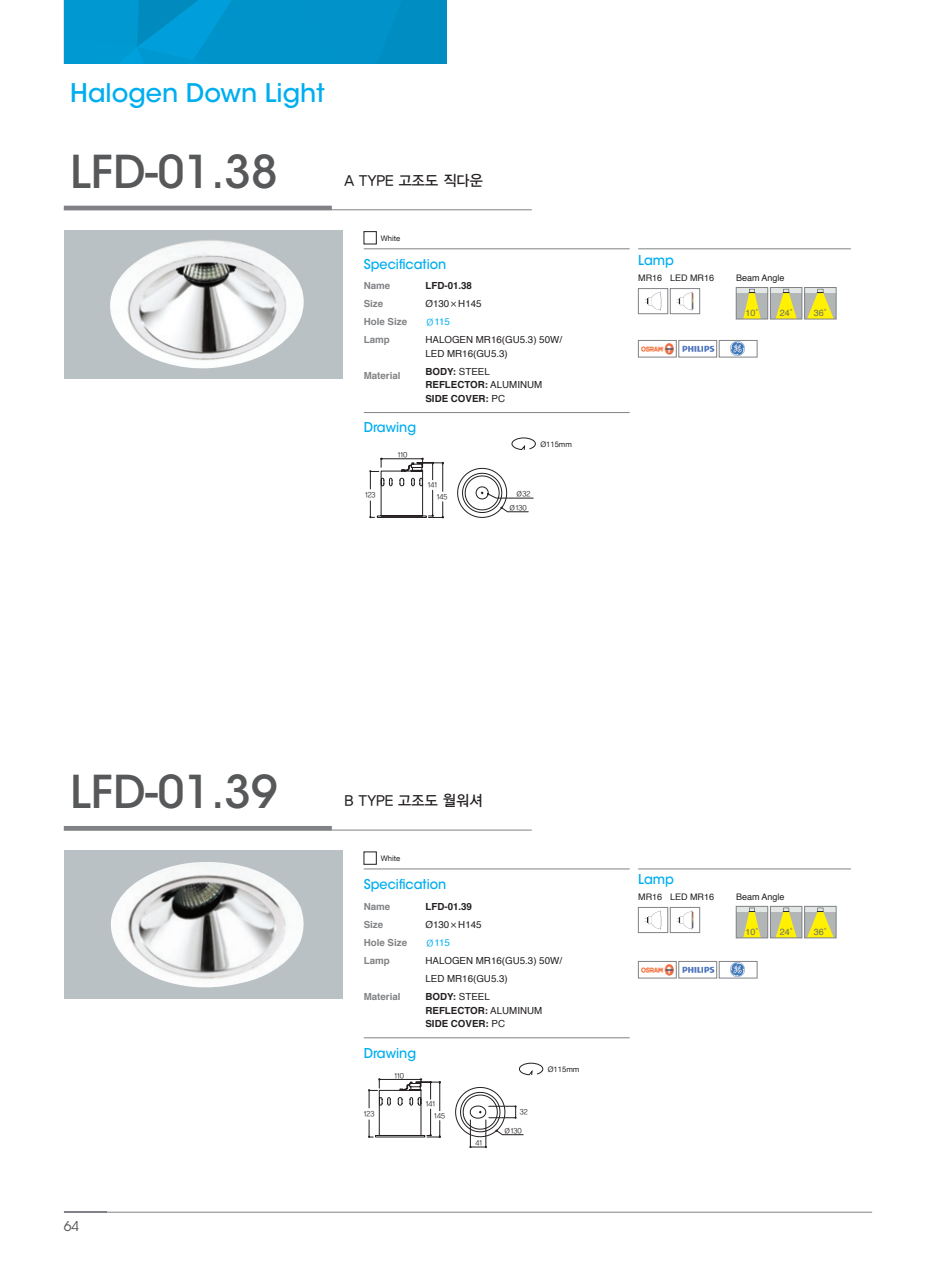
<style>
.page{position:relative;width:936px;height:1276px;background:#fff}
.page>*{position:absolute;margin:0;border:0;box-sizing:border-box;transform-origin:0 0}
.t1{font:500 45px "ITC Avant Garde Std";color:#57585a}
.t2{font:500 25.5px "ITC Avant Garde Std";color:#00aeef}
.t3{font:15px "YDVYGO13";letter-spacing:.005em;color:#231f20;scale:.95 1}
.본문_제목{font:500 13.5px "ITC Avant Garde Std";color:#00aeef;scale:.95 1}
.t4{font:13.5px "ITC Avant Garde Std";color:#57585a}
.본문1-2{font:700 9.75px "Helvetica";color:#231f20}
.본문1-2-2{font:9.75px "Helvetica";color:#231f20}
.본문1{font:700 9.75px "Helvetica";color:#808285}
.본문1-2-3{font:9.75px "Helvetica";letter-spacing:-.035em;color:#00aeef}
.본문1-2-4{font:9px "Helvetica";color:#231f20}
.본문1-2-5{font:9px "Helvetica";color:#6c6d70}
.t5{font:7.65px "Helvetica Neue";color:#231f20}
.t6{font:7.5px "YDVYGO12";color:#231f20}
.s1{font-family:"YDVYGO13"}
.s2{font-family:"YDVYGO12"}
.s3{font-weight:400}
</style>
<div class="page">
<hr style="left:364px;top:248px;width:265px;height:1px;background:#808285">
<hr style="left:364px;top:868px;width:265px;height:1px;background:#808285">
<hr style="left:364px;top:412px;width:265px;height:1px;background:#808285">
<hr style="left:364px;top:1037px;width:265px;height:1px;background:#808285">
<div style="left:364px;top:231px;width:12px;height:13px;border:1px solid #231f20"></div>
<hr style="left:64px;top:209px;width:467px;height:1px;background:#808285">
<hr style="left:64px;top:829px;width:467px;height:1px;background:#808285">
<hr style="left:64px;top:206px;width:268px;height:4px;background:#808285">
<hr style="left:64px;top:826px;width:268px;height:4px;background:#808285">
<hr style="left:638px;top:868px;width:212px;height:1px;background:#808285">
<hr style="left:638px;top:248px;width:212px;height:1px;background:#808285">
<img style="left:641px;top:343px;width:32px;height:11px">
<div style="left:638px;top:340px;width:38px;height:17px;border:1px solid #808285"></div>
<img style="left:682px;top:345px;width:32px;height:7px">
<div style="left:678px;top:340px;width:38px;height:17px;border:1px solid #808285"></div>
<img style="left:730px;top:342px;width:14px;height:13px">
<div style="left:719px;top:340px;width:38px;height:17px;border:1px solid #808285"></div>
<img style="left:641px;top:964px;width:32px;height:11px">
<div style="left:638px;top:961px;width:38px;height:17px;border:1px solid #808285"></div>
<img style="left:682px;top:966px;width:32px;height:7px">
<div style="left:678px;top:961px;width:38px;height:17px;border:1px solid #808285"></div>
<img style="left:730px;top:963px;width:14px;height:13px">
<div style="left:719px;top:961px;width:38px;height:17px;border:1px solid #808285"></div>
<div style="left:638px;top:288px;width:30px;height:26px;border:1px solid #808285"></div>
<div style="left:736px;top:287px;width:31px;height:32px;background:#b3b6b7"></div>
<div style="left:736px;top:287px;width:31px;height:5px;background:#e2e7e6"></div>
<svg style="left:743px;top:289px;width:17px;height:28px"></svg>
<div style="left:736px;top:287px;width:31px;height:32px;border:1px solid #808285"></div>
<div style="left:770px;top:287px;width:31px;height:32px;background:#b3b6b7"></div>
<div style="left:770px;top:287px;width:31px;height:5px;background:#e2e7e6"></div>
<svg style="left:775px;top:289px;width:21px;height:28px"></svg>
<div style="left:770px;top:287px;width:32px;height:32px;border:1px solid #808285"></div>
<div style="left:804px;top:287px;width:32px;height:32px;background:#b3b6b7"></div>
<div style="left:804px;top:287px;width:32px;height:5px;background:#e2e7e6"></div>
<svg style="left:806px;top:289px;width:27px;height:28px"></svg>
<div style="left:804px;top:287px;width:32px;height:32px;border:1px solid #808285"></div>
<svg style="left:644px;top:291px;width:18px;height:20px"></svg>
<div style="left:670px;top:288px;width:29px;height:26px;border:1px solid #808285"></div>
<svg style="left:676px;top:292px;width:17px;height:18px"></svg>
<div style="left:638px;top:907px;width:30px;height:25px;border:1px solid #808285"></div>
<div style="left:736px;top:906px;width:31px;height:32px;background:#b3b6b7"></div>
<div style="left:736px;top:906px;width:31px;height:5px;background:#e2e7e6"></div>
<svg style="left:743px;top:908px;width:17px;height:28px"></svg>
<div style="left:736px;top:906px;width:31px;height:32px;border:1px solid #808285"></div>
<div style="left:770px;top:906px;width:31px;height:32px;background:#b3b6b7"></div>
<div style="left:770px;top:906px;width:31px;height:5px;background:#e2e7e6"></div>
<svg style="left:775px;top:908px;width:21px;height:28px"></svg>
<div style="left:770px;top:906px;width:32px;height:32px;border:1px solid #808285"></div>
<div style="left:804px;top:906px;width:32px;height:32px;background:#b3b6b7"></div>
<div style="left:804px;top:906px;width:32px;height:5px;background:#e2e7e6"></div>
<svg style="left:806px;top:908px;width:27px;height:28px"></svg>
<div style="left:804px;top:906px;width:32px;height:32px;border:1px solid #808285"></div>
<svg style="left:644px;top:910px;width:18px;height:19px"></svg>
<div style="left:670px;top:907px;width:29px;height:25px;border:1px solid #808285"></div>
<svg style="left:676px;top:910px;width:17px;height:19px"></svg>
<svg style="left:511px;top:437px;width:25px;height:13px"></svg>
<svg style="left:369px;top:458px;width:75px;height:61px"></svg>
<svg style="left:519px;top:1062px;width:24px;height:14px"></svg>
<svg style="left:368px;top:1078px;width:73px;height:60px"></svg>
<svg style="left:457px;top:468px;width:76px;height:50px"></svg>
<svg style="left:455px;top:1087px;width:68px;height:61px"></svg>
<div style="left:488px;top:1106px;width:28px;height:12px;border:1px solid #231f20"></div>
<div style="left:64px;top:230px;width:278px;height:148px;background:#bac1c5"></div>
<img style="left:110px;top:240px;width:194px;height:129px">
<div style="left:64px;top:850px;width:278px;height:149px;background:#bac1c5"></div>
<img style="left:111px;top:862px;width:193px;height:126px">
<hr style="left:64px;top:1212px;width:808px;height:1px;background:#808285">
<hr style="left:64px;top:1211px;width:42px;height:1px;background:#808285">
<svg style="left:64px;top:0;width:382px;height:64px;background:#0093ca"></svg>
<p class="t2" style="left:70px;top:77px;width:256px">Halogen Down Light</p>
<p class="t1" style="left:70px;top:144px;width:209px">LFD-01.38</p>
<p class="t3" style="left:344px;top:171px;width:147px">A TYPE 고조도 직다운</p>
<p class="t5" style="left:381px;top:233px;width:21px">White</p>
<p class="본문_제목" style="left:364px;top:255px;width:88px">Specification</p>
<p class="본문1" style="left:364px;top:278px;width:28px">Name</p>
<p class="본문1" style="left:364px;top:296px;width:21px">Size</p>
<p class="본문1" style="left:364px;top:314px;width:45px">Hole Size</p>
<p class="본문1" style="left:364px;top:332px;width:28px">Lamp</p>
<p class="본문1" style="left:364px;top:368px;width:38px">Material</p>
<p class="본문_제목" style="left:364px;top:419px;width:57px">Drawing</p>
<p class="t6" style="left:397px;top:450px;width:11px">110</p>
<p class="본문1-2" style="left:425px;top:278px;width:48px">LFD-01.38</p>
<p class="본문1-2-2" style="left:425px;top:296px;width:58px">Ø130<span class="s1">×</span>H145</p>
<p class="본문1-2-3" style="left:425px;top:314px;width:26px"><span class="s2">Ø</span>115</p>
<p class="본문1-2-2" style="left:425px;top:332px;width:138px">HALOGEN MR16(GU5.3) 50W/</p>
<p class="본문1-2-2" style="left:425px;top:346px;width:84px">LED MR16(GU5.3)</p>
<p class="본문1-2" style="left:425px;top:363px;width:66px">BODY: <span class="s3">STEEL</span></p>
<p class="본문1-2" style="left:425px;top:377px;width:118px">REFLECTOR: <span class="s3">ALUMINUM</span></p>
<p class="본문1-2" style="left:425px;top:390px;width:81px">SIDE COVER: <span class="s3">PC</span></p>
<p class="t6" style="left:428px;top:480px;width:11px">141</p>
<p class="t5" style="left:540px;top:439px;width:33px">Ø115mm</p>
<p class="t6" style="left:365px;top:490px;width:12px">123</p>
<p class="t6" style="left:437px;top:492px;width:12px">145</p>
<p class="t6" style="left:515px;top:490px;width:16px">Ø32</p>
<p class="t6" style="left:509px;top:503px;width:19px">Ø130</p>
<p class="본문_제목" style="left:638px;top:251px;width:39px">Lamp</p>
<p class="본문1-2-4" style="left:638px;top:271px;width:26px">MR16</p>
<p class="본문1-2-4" style="left:670px;top:271px;width:46px">LED MR16</p>
<p class="본문1-2-4" style="left:736px;top:271px;width:50px">Beam Angle</p>
<p class="본문1-2-5" style="left:745px;top:306px;width:15px">10˚</p>
<p class="본문1-2-5" style="left:779px;top:306px;width:15px">24˚</p>
<p class="본문1-2-5" style="left:813px;top:306px;width:15px">36˚</p>
<p class="t1" style="left:70px;top:764px;width:209px">LFD-01.39</p>
<h3 class="t4" style="left:64px;top:1218px;width:17px">64</h3>
<p class="t3" style="left:344px;top:791px;width:147px">B TYPE 고조도 월워셔</p>
<p class="t5" style="left:381px;top:853px;width:21px">White</p>
<p class="본문_제목" style="left:364px;top:875px;width:88px">Specification</p>
<p class="본문1" style="left:364px;top:899px;width:28px">Name</p>
<p class="본문1" style="left:364px;top:917px;width:21px">Size</p>
<p class="본문1" style="left:364px;top:935px;width:45px">Hole Size</p>
<p class="본문1" style="left:364px;top:953px;width:28px">Lamp</p>
<p class="본문1" style="left:364px;top:989px;width:38px">Material</p>
<p class="본문1-2" style="left:425px;top:899px;width:48px">LFD-01.39</p>
<p class="본문1-2-2" style="left:425px;top:917px;width:58px">Ø130<span class="s1">×</span>H145</p>
<p class="본문1-2-3" style="left:425px;top:935px;width:26px"><span class="s2">Ø</span>115</p>
<p class="본문1-2-2" style="left:425px;top:953px;width:138px">HALOGEN MR16(GU5.3) 50W/</p>
<p class="본문1-2-2" style="left:425px;top:971px;width:84px">LED MR16(GU5.3)</p>
<p class="본문1-2" style="left:425px;top:989px;width:66px">BODY: <span class="s3">STEEL</span></p>
<p class="본문1-2" style="left:425px;top:1002px;width:118px">REFLECTOR: <span class="s3">ALUMINUM</span></p>
<p class="본문1-2" style="left:425px;top:1016px;width:81px">SIDE COVER: <span class="s3">PC</span></p>
<p class="본문_제목" style="left:364px;top:1044px;width:57px">Drawing</p>
<p class="t6" style="left:394px;top:1071px;width:11px">110</p>
<p class="t5" style="left:547px;top:1064px;width:33px">Ø115mm</p>
<p class="t6" style="left:425px;top:1099px;width:11px">141</p>
<p class="t6" style="left:364px;top:1109px;width:12px">123</p>
<p class="t6" style="left:434px;top:1111px;width:12px">145</p>
<p class="t6" style="left:519px;top:1107px;width:9px">32</p>
<p class="t6" style="left:504px;top:1126px;width:19px">Ø130</p>
<p class="t6" style="left:475px;top:1138px;width:8px">41</p>
<p class="본문_제목" style="left:638px;top:870px;width:39px">Lamp</p>
<p class="본문1-2-4" style="left:638px;top:890px;width:26px">MR16</p>
<p class="본문1-2-4" style="left:670px;top:890px;width:46px">LED MR16</p>
<p class="본문1-2-4" style="left:736px;top:890px;width:50px">Beam Angle</p>
<p class="본문1-2-5" style="left:745px;top:924px;width:15px">10˚</p>
<p class="본문1-2-5" style="left:779px;top:924px;width:15px">24˚</p>
<p class="본문1-2-5" style="left:813px;top:924px;width:15px">36˚</p>
</div>
